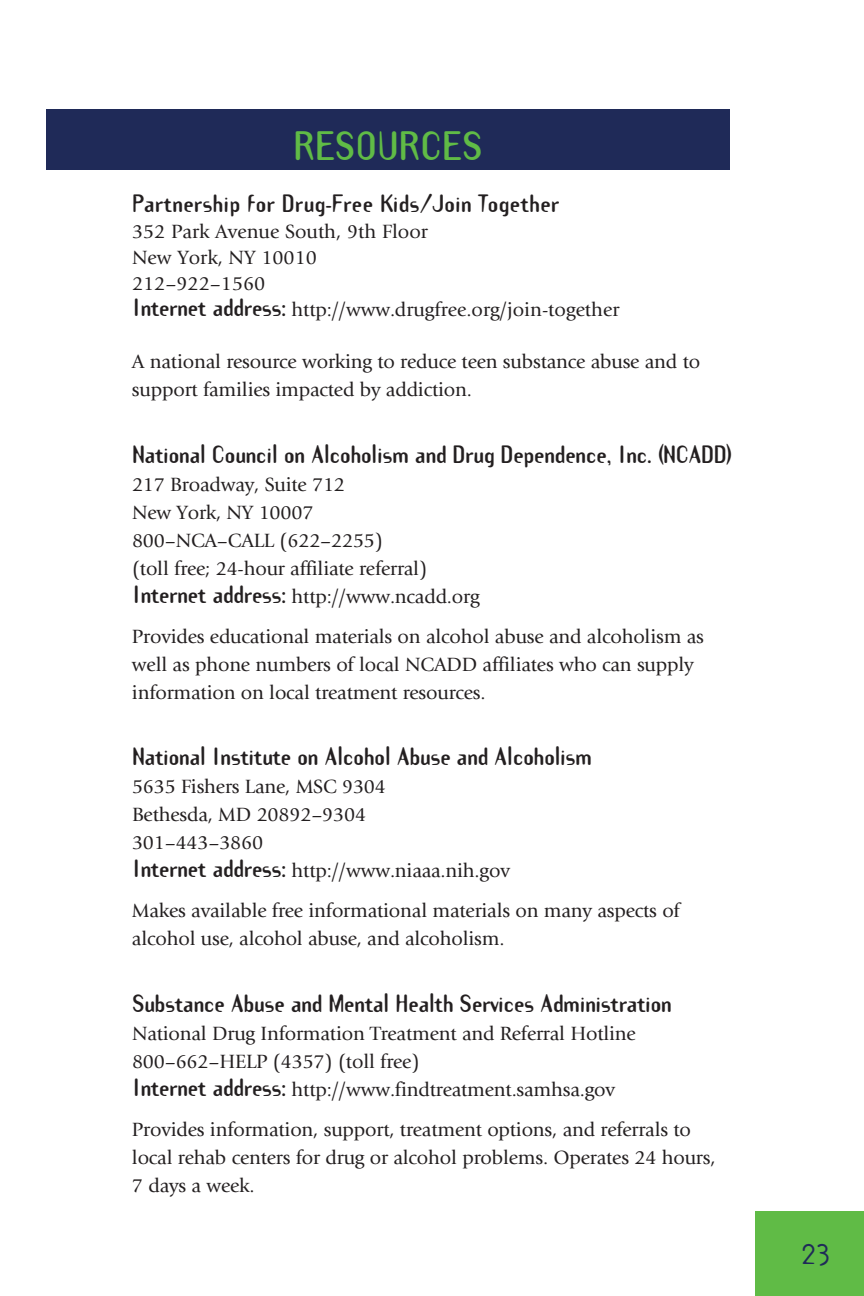
<style>
.page{position:relative;width:864px;height:1296px;background:#fff}
.page>*{position:absolute;margin:0;border:0;box-sizing:border-box;transform-origin:0 0}
.t1{font:700 36px "Template Gothic";color:#60bb46}
.t2{font:28px "Template Gothic";color:#1f2a58}
.t3{font:700 22px "Template Gothic";letter-spacing:-.025em;color:#231f20}
.t4{font:700 22px "Template Gothic";color:#231f20}
.t5{font:20px/28px "Giovanni Std";letter-spacing:-.01em;color:#231f20}
.s1{font-family:"Template Gothic";font-weight:700;font-size:22px}
</style>
<div class="page">
<div style="left:46px;top:109px;width:684px;height:60px;background:#1f2a58"></div>
<div style="left:755px;top:1211px;width:109px;height:85px;background:#60bb46"></div>
<h2 class="t1" style="left:293px;top:121px;width:191px">RESOURCES</h2>
<p class="t4" style="left:132px;top:188px;width:429px">Partnership for Drug-Free Kids/Join Together</p>
<p class="t5" style="left:132px;top:218px;width:489px;line-height:26px">352 Park Avenue South, 9th Floor<br>New York, NY 10010<br>212–922–1560<br><span class="s1">Internet address:</span> http://www.drugfree.org/join-together</p>
<p class="t5" style="left:132px;top:347px;width:570px">A national resource working to reduce teen substance abuse and to support families impacted by addiction.</p>
<p class="t3" style="left:132px;top:438px;width:602px">National Council on Alcoholism and Drug Dependence, Inc. (NCADD)</p>
<p class="t5" style="left:132px;top:470px;width:349px">217 Broadway, Suite 712<br>New York, NY 10007<br>800–NCA–CALL (622–2255)<br>(toll free; 24-hour affiliate referral)<br><span class="s1">Internet address:</span> http://www.ncadd.org</p>
<p class="t5" style="left:132px;top:622px;width:573px">Provides educational materials on alcohol abuse and alcoholism as well as phone numbers of local NCADD affiliates who can supply information on local treatment resources.</p>
<p class="t3" style="left:132px;top:741px;width:462px">National Institute on Alcohol Abuse and Alcoholism</p>
<p class="t5" style="left:132px;top:773px;width:379px">5635 Fishers Lane, MSC 9304<br>Bethesda, MD 20892–9304<br>301–443–3860<br><span class="s1">Internet address:</span> http://www.niaaa.nih.gov</p>
<p class="t5" style="left:132px;top:897px;width:549px">Makes available free informational materials on many aspects of alcohol use, alcohol abuse, and alcoholism.</p>
<p class="t3" style="left:132px;top:988px;width:541px">Substance Abuse and Mental Health Services Administration</p>
<p class="t5" style="left:132px;top:1020px;width:505px">National Drug Information Treatment and Referral Hotline<br>800–662–HELP (4357) (toll free)<br><span class="s1">Internet address:</span> http://www.findtreatment.samhsa.gov</p>
<p class="t5" style="left:132px;top:1116px;width:585px">Provides information, support, treatment options, and referrals to local rehab centers for drug or alcohol problems. Operates 24 hours,<br>7 days a week.</p>
<h2 class="t2" style="left:801px;top:1233px;width:31px">23</h2>
</div>
